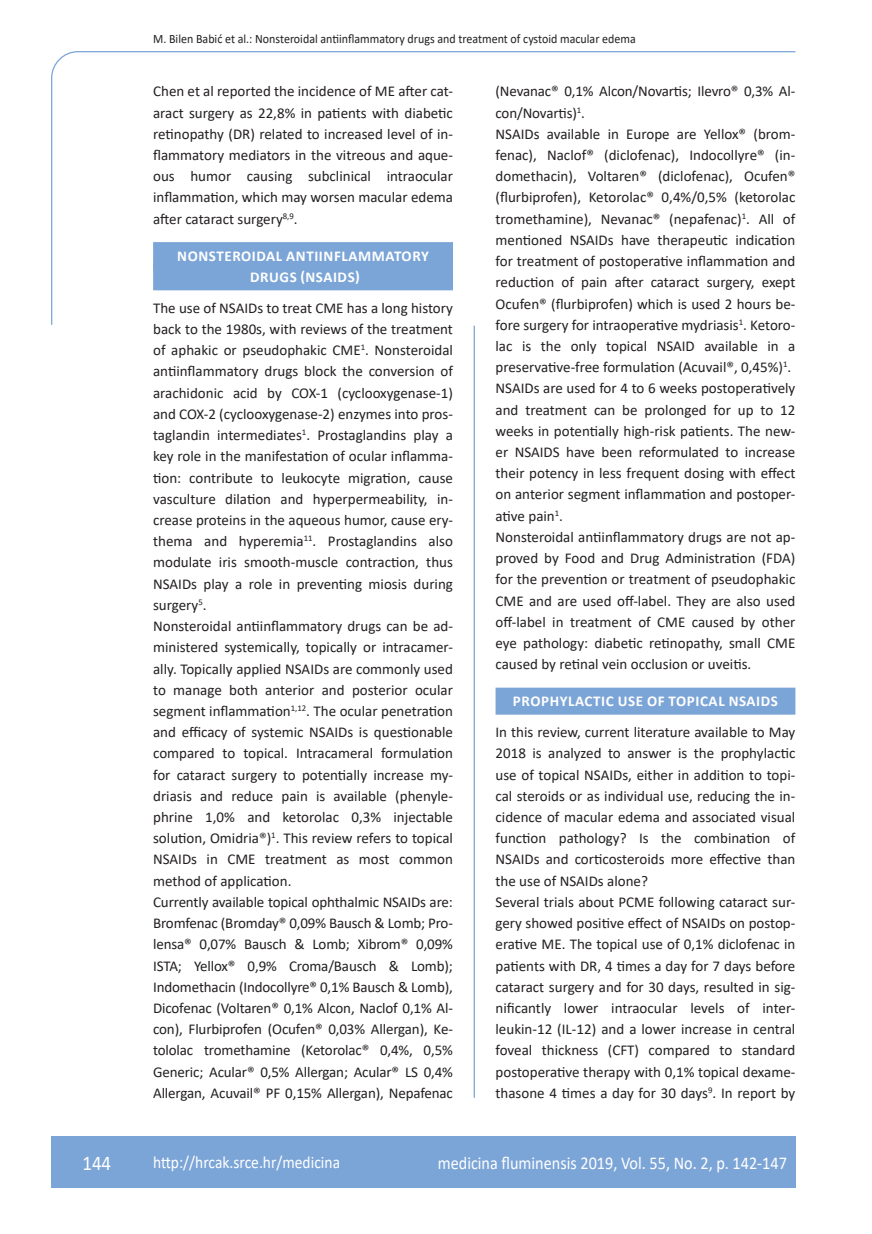
<style>
.page{position:relative;width:872px;height:1234px;background:#fff}
.page>*{position:absolute;margin:0;border:0;box-sizing:border-box;transform-origin:0 0}
.t1{font:21px "Calibri";color:#fff;scale:.9 1}
.t2{font:18px "Calibri";color:#fff;scale:.9 1}
.t3{font:17.25px "Calibri";color:#fff;scale:.9 1}
.osnovni_tekst_engl{font:15px/21.1px "Calibri";color:#231f20;text-align:justify}
.naslov_ruler{font:700 15px "Calibri";letter-spacing:.04em;color:#fff}
.glava{font:12.75px "Calibri";color:#231f20;scale:.94 1}
</style>
<div class="page">
<svg style="left:51px;top:51px;width:745px;height:274px"></svg>
<hr style="left:473px;top:325px;width:2px;height:772px;background:#7ca5d7">
<div style="left:51px;top:1135px;width:744px;height:51px;background:#7ca5d7"></div>
<div style="left:153px;top:242px;width:300px;height:27px;background:#7ca5d7"></div>
<div style="left:153px;top:263px;width:300px;height:27px;background:#7ca5d7"></div>
<div style="left:495px;top:687px;width:300px;height:27px;background:#7ca5d7"></div>
<p class="glava" style="left:153px;top:29px;width:515px">M. Bilen Babić et al.: Nonsteroidal antiinflammatory drugs and treatment of cystoid macular edema</p>
<p class="osnovni_tekst_engl" style="left:153px;top:80px;width:301px">Chen et al reported the incidence of ME after cat&shy;aract surgery as 22,8% in patients with diabetic retinopathy (DR) related to increased level of in&shy;flammatory mediators in the vitreous and aque&shy;ous humor causing subclinical intraocular inflammation, which may worsen macular edema after cataract surgery<sup>8,9</sup>.</p>
<p class="naslov_ruler" style="left:177px;top:245px;width:253px">NONSTEROIDAL ANTIINFLAMMATORY</p>
<p class="naslov_ruler" style="left:250px;top:266px;width:111px">DRUGS (NSAIDS)</p>
<p class="osnovni_tekst_engl" style="left:153px;top:297px;width:301px">The use of NSAIDs to treat CME has a long history back to the 1980s, with reviews of the treatment of aphakic or pseudophakic CME<sup>1</sup>. Nonsteroidal antiinflammatory drugs block the conversion of arachidonic acid by COX-1 (cyclooxygenase-1) and COX-2 (cyclooxygenase-2) enzymes into pros&shy;taglandin intermediates<sup>1</sup>. Prostaglandins play a key role in the manifestation of ocular inflamma&shy;tion: contribute to leukocyte migration, cause vasculture dilation and hyperpermeability, in&shy;crease proteins in the aqueous humor, cause ery&shy;thema and hyperemia<sup>11</sup>. Prostaglandins also modulate iris smooth-muscle contraction, thus NSAIDs play a role in preventing miosis during surgery<sup>5</sup>.</p>
<p class="osnovni_tekst_engl" style="left:153px;top:615px;width:301px">Nonsteroidal antiinflammatory drugs can be ad&shy;ministered systemically, topically or intracamer&shy;ally. Topically applied NSAIDs are commonly used to manage both anterior and posterior ocular segment inflammation<sup>1,12</sup>. The ocular penetration and efficacy of systemic NSAIDs is questionable compared to topical. Intracameral formulation for cataract surgery to potentially increase my&shy;driasis and reduce pain is available (phenyle&shy;phrine 1,0% and ketorolac 0,3% injectable solution, Omidria®)<sup>1</sup>. This review refers to topical NSAIDs in CME treatment as most common method of application.</p>
<p class="osnovni_tekst_engl" style="left:153px;top:890px;width:301px">Currently available topical ophthalmic NSAIDs are:<br>Bromfenac (Bromday® 0,09% Bausch &amp; Lomb; Pro&shy;lensa® 0,07% Bausch &amp; Lomb; Xibrom® 0,09% ISTA; Yellox® 0,9% Croma/Bausch &amp; Lomb); Indomethacin (Indocollyre® 0,1% Bausch &amp; Lomb), Dicofenac (Voltaren® 0,1% Alcon, Naclof 0,1% Al&shy;con), Flurbiprofen (Ocufen® 0,03% Allergan), Ke&shy;tololac tromethamine (Ketorolac® 0,4%, 0,5% Generic; Acular® 0,5% Allergan; Acular® LS 0,4% Allergan, Acuvail® PF 0,15% Allergan), Nepafenac</p>
<p class="osnovni_tekst_engl" style="left:495px;top:80px;width:301px">(Nevanac® 0,1% Alcon/Novartis; Ilevro® 0,3% Al&shy;con/Novartis)<sup>1</sup>.</p>
<p class="osnovni_tekst_engl" style="left:495px;top:123px;width:301px">NSAIDs available in Europe are Yellox® (brom&shy;fenac), Naclof® (diclofenac), Indocollyre® (in&shy;domethacin), Voltaren® (diclofenac), Ocufen® (flurbiprofen), Ketorolac® 0,4%/0,5% (ketorolac tromethamine), Nevanac® (nepafenac)<sup>1</sup>. All of mentioned NSAIDs have therapeutic indication for treatment of postoperative inflammation and reduction of pain after cataract surgery, exept Ocufen® (flurbiprofen) which is used 2 hours be&shy;fore surgery for intraoperative mydriasis<sup>1</sup>. Ketoro&shy;lac is the only topical NSAID available in a preservative-free formulation (Acuvail®, 0,45%)<sup>1</sup>.</p>
<p class="osnovni_tekst_engl" style="left:495px;top:377px;width:301px">NSAIDs are used for 4 to 6 weeks postoperatively and treatment can be prolonged for up to 12 weeks in potentially high-risk patients. The new&shy;er NSAIDS have been reformulated to increase their potency in less frequent dosing with effect on anterior segment inflammation and postoper&shy;ative pain<sup>1</sup>.</p>
<p class="osnovni_tekst_engl" style="left:495px;top:526px;width:301px">Nonsteroidal antiinflammatory drugs are not ap&shy;proved by Food and Drug Administration (FDA) for the prevention or treatment of pseudophakic CME and are used off-label. They are also used off-label in treatment of CME caused by other eye pathology: diabetic retinopathy, small CME caused by retinal vein occlusion or uveitis.</p>
<p class="naslov_ruler" style="left:513px;top:690px;width:267px">PROPHYLACTIC USE OF TOPICAL NSAIDS</p>
<p class="osnovni_tekst_engl" style="left:495px;top:721px;width:301px">In this review, current literature available to May 2018 is analyzed to answer is the prophylactic use of topical NSAIDs, either in addition to topi&shy;cal steroids or as individual use, reducing the in&shy;cidence of macular edema and associated visual function pathology? Is the combination of NSAIDs and corticosteroids more effective than the use of NSAIDs alone?</p>
<p class="osnovni_tekst_engl" style="left:495px;top:890px;width:301px">Several trials about PCME following cataract sur&shy;gery showed positive effect of NSAIDs on postop&shy;erative ME. The topical use of 0,1% diclofenac in patients with DR, 4 times a day for 7 days before cataract surgery and for 30 days, resulted in sig&shy;nificantly lower intraocular levels of inter&shy;leukin-12 (IL-12) and a lower increase in central foveal thickness (CFT) compared to standard postoperative therapy with 0,1% topical dexame&shy;thasone 4 times a day for 30 days<sup>9</sup>. In report by</p>
<p class="t1" style="left:82px;top:1147px;width:33px">144</p>
<p class="t3" style="left:153px;top:1149px;width:209px">http://hrcak.srce.hr/medicina</p>
<p class="t2" style="left:438px;top:1149px;width:389px">medicina fluminensis 2019, Vol. 55, No. 2, p. 142-147</p>
</div>
